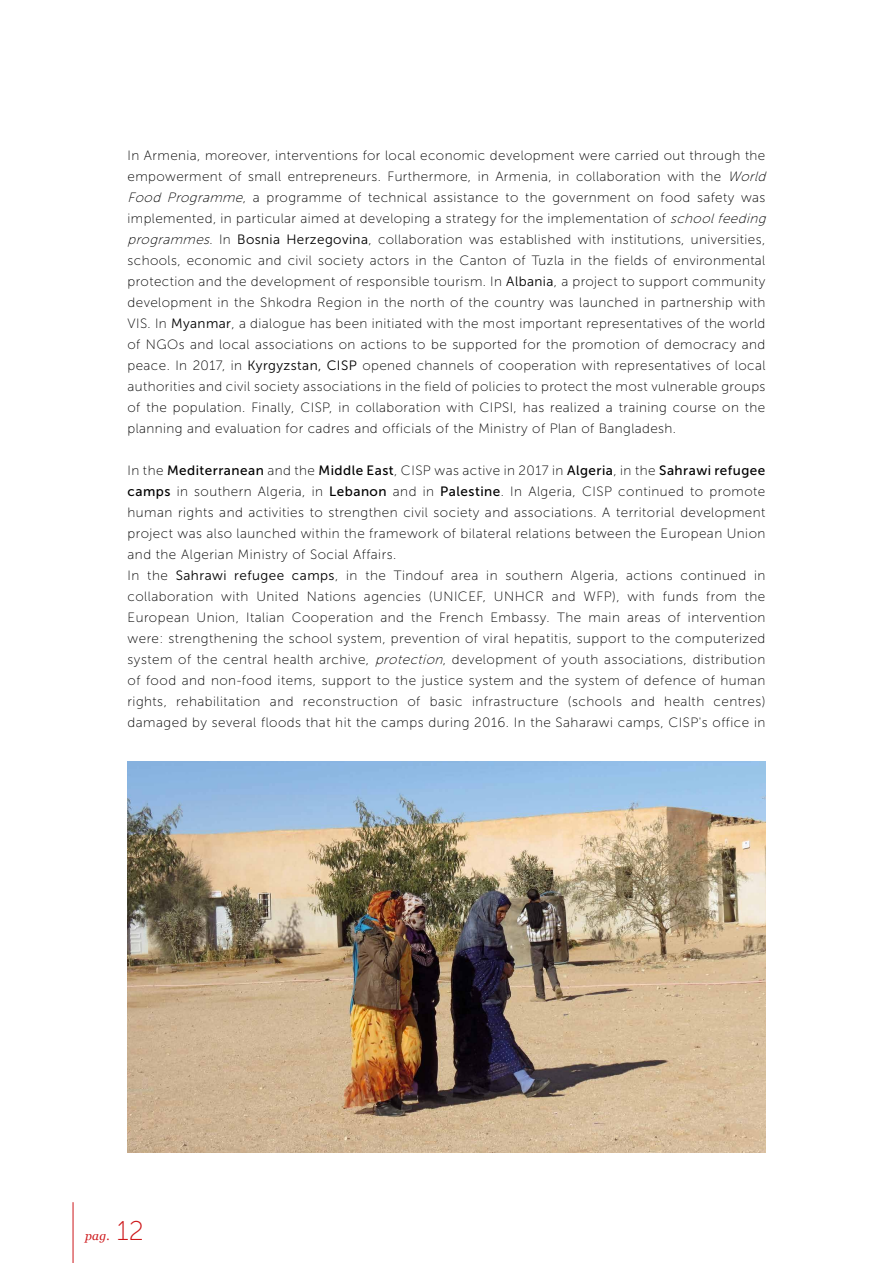
<style>
.page{position:relative;width:893px;height:1263px;background:#fff}
.page>*{position:absolute;margin:0;border:0;box-sizing:border-box;transform-origin:0 0}
.t1{font:27px "Museo Sans 100";color:#cd171a}
.t2{font:13.5px/21px "Museo Sans 100";letter-spacing:.03em;color:#000}
.t3{font:13.5px "Museo Sans 500";letter-spacing:.035em;color:#000}
.t4{font:italic 12px "Georgia";color:#cd171a}
.s1{font-style:italic}
.s2{font-family:"Museo Sans 300"}
.s3{font-family:"Museo Sans 100"}
.s4{font-family:"Museo Sans 500"}
</style>
<div class="page">
<img style="left:128px;top:762px;width:637px;height:390px">
<hr style="left:73px;top:1202px;width:1px;height:61px;background:#cd171a">
<p class="t2" style="left:128px;top:145px;width:643px">In Armenia, moreover, interventions for local economic development were carried out through the empowerment of small entrepreneurs. Furthermore, in Armenia, in collaboration with the <span class="s1">World Food Programme</span>, a programme of technical assistance to the government on food safety was implemented, in particular aimed at developing a strategy for the implementation of <span class="s1">schoolfeeding programmes</span>. In <span class="s2">Bosnia Herzegovina</span>, collaboration was established with institutions, universities, schools, economic and civil society actors in the Canton of Tuzla in the fields of environmental protection and the development of responsible tourism. In <span class="s2">Albania</span>, a project to support community development in the Shkodra Region in the north of the country was launched in partnership with VIS. In <span class="s2">Myanmar</span>, a dialogue has been initiated with the most important representatives of the world of NGOs and local associations on actions to be supported for the promotion of democracy and peace. In 2017, in <span class="s2">Kyrgyzstan, CISP</span> opened channels of cooperation with representatives of local authorities and civil society associations in the field of policies to protect the most vulnerable groups of the population. Finally, CISP, in collaboration with CIPSI, has realized a training course on the planning and evaluation for cadres and officials of the Ministry of Plan of Bangladesh.</p>
<p class="t3" style="left:128px;top:463px;width:639px"><span class="s3">In the</span> Mediterranean <span class="s3">and the</span> Middle East<span class="s3">, CISP was active in 2017 in</span> Algeria<span class="s3">, in the</span> Sahrawi refugee</p>
<p class="t2" style="left:128px;top:481px;width:639px"><span class="s4">camps</span> in southern Algeria, in <span class="s4">Lebanon</span> and in <span class="s4">Palestine</span>. In Algeria, CISP continued to promote human rights and activities to strengthen civil society and associations. A territorial development project was also launched within the framework of bilateral relations between the European Union and the Algerian Ministry of Social Affairs.<br>In the <span class="s2">Sahrawi refugee camps</span>, in the Tindouf area in southern Algeria, actions continued in collaboration with United Nations agencies (UNICEF, UNHCR and WFP), with funds from the European Union, Italian Cooperation and the French Embassy. The main areas of intervention were: strengthening the school system, prevention of viral hepatitis, support to the computerized system of the central health archive, <span class="s1">protection</span>, development of youth associations, distribution of food and non-food items, support to the justice system and the system of defence of human rights, rehabilitation and reconstruction of basic infrastructure (schools and health centres) damaged by several floods that hit the camps during 2016. In the Saharawi camps, CISP's office in</p>
<p class="t4" style="left:85px;top:1227px;width:26px">pag.</p>
<h1 class="t1" style="left:117px;top:1216px;width:28px">12</h1>
</div>
